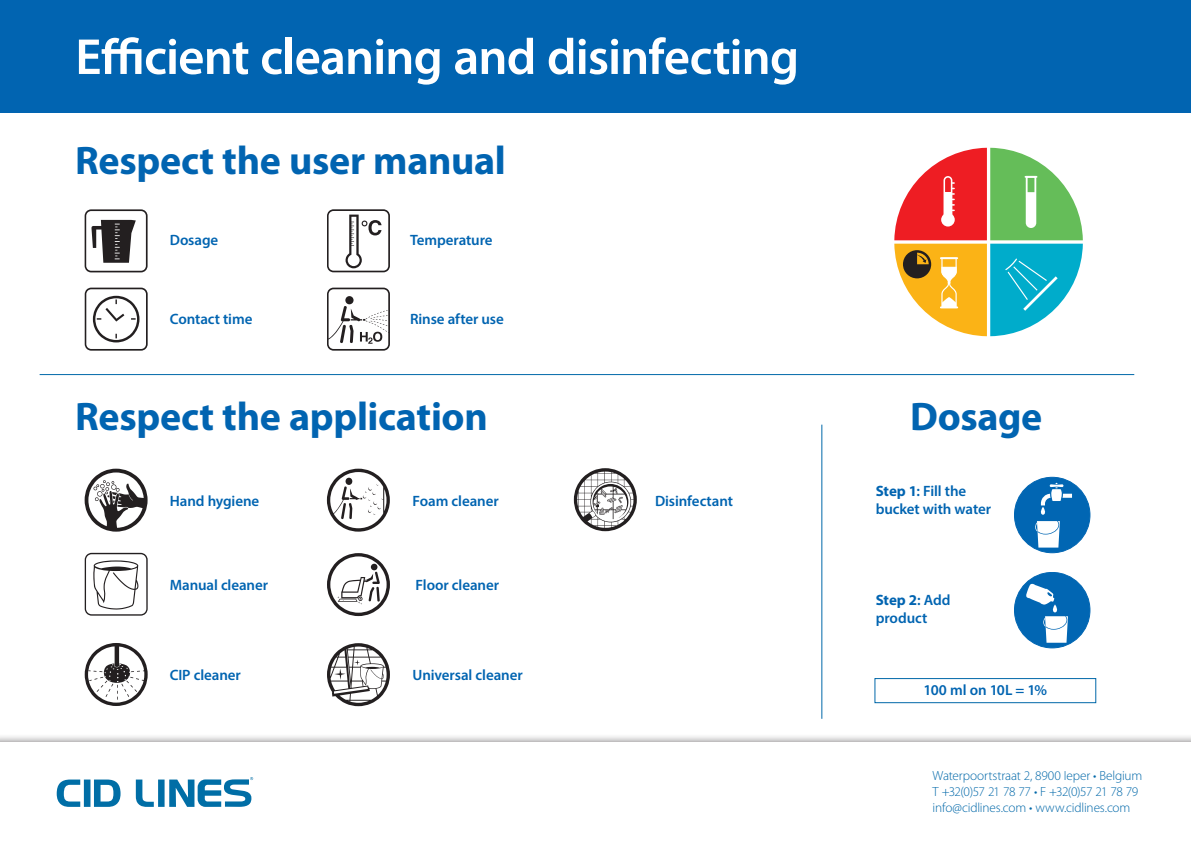
<style>
.page{position:relative;width:1191px;height:842px;background:#fff}
.page>*{position:absolute;margin:0;border:0;box-sizing:border-box;transform-origin:0 0}
.t1{font:600 51px "Myriad Pro";letter-spacing:-.02em;color:#fff}
.t2{font:700 40px "Myriad Pro";letter-spacing:-.01em;color:#0164b1}
.t3{font:600 15px/18px "Myriad Pro";letter-spacing:-.005em;color:#0164b1}
.t4{font:300 13.3px/15.9px "Myriad Pro";letter-spacing:-.015em;color:#0068a9}
.s1{font-weight:700}
</style>
<div class="page">
<div style="left:0;top:0;width:1191px;height:112px;background:#0164b1"></div>
<div style="left:0;top:733px;width:1191px;height:109px;background:#231f20;opacity:.75"></div>
<div style="left:0;top:743px;width:1191px;height:99px;background:#fff"></div>
<svg style="left:57px;top:779px;width:64px;height:28px"></svg>
<svg style="left:136px;top:777px;width:117px;height:30px"></svg>
<hr style="left:40px;top:374px;width:1094px;height:1px;background:#0068a9">
<hr style="left:821px;top:425px;width:1px;height:294px;background:#0068a9">
<div style="left:1014px;top:477px;width:76px;height:76px;background:#0166b3;border-radius:50%"></div>
<div style="left:1014px;top:477px;width:76px;height:76px;border:1px solid #0166b3;border-radius:50%"></div>
<svg style="left:1035px;top:483px;width:37px;height:65px"></svg>
<div style="left:1014px;top:572px;width:76px;height:76px;background:#0166b3;border-radius:50%"></div>
<div style="left:1014px;top:572px;width:76px;height:76px;border:1px solid #0166b3;border-radius:50%"></div>
<svg style="left:1026px;top:584px;width:42px;height:59px"></svg>
<div style="left:874px;top:678px;width:222px;height:25px;border:1px solid #0068a9"></div>
<svg style="left:894px;top:148px;width:188px;height:188px"></svg>
<h1 class="t1" style="left:75px;top:24px;width:725px">Efficient cleaning and disinfecting</h1>
<h2 class="t2" style="left:75px;top:138px;width:432px">Respect the user manual</h2>
<p class="t3" style="left:170px;top:231px;width:50px">Dosage</p>
<p class="t3" style="left:170px;top:310px;width:84px">Contact time</p>
<p class="t3" style="left:410px;top:231px;width:84px">Temperature</p>
<p class="t3" style="left:410px;top:310px;width:95px">Rinse after use</p>
<h2 class="t2" style="left:75px;top:394px;width:414px">Respect the application</h2>
<h2 class="t2" style="left:910px;top:394px;width:134px">Dosage</h2>
<p class="t3" style="left:170px;top:492px;width:91px">Hand hygiene</p>
<p class="t3" style="left:412px;top:492px;width:88px">Foam cleaner</p>
<p class="t3" style="left:655px;top:492px;width:80px">Disinfectant</p>
<p class="t3" style="left:170px;top:575px;width:100px">Manual cleaner</p>
<p class="t3" style="left:415px;top:575px;width:85px">Floor cleaner</p>
<p class="t3" style="left:170px;top:666px;width:73px">CIP cleaner</p>
<p class="t3" style="left:412px;top:666px;width:112px">Universal cleaner</p>
<p class="t3" style="left:875px;top:482px;width:117px"><span class="s1">Step 1</span>: Fill the bucket with water</p>
<p class="t3" style="left:875px;top:590px;width:76px"><span class="s1">Step 2</span>: Add product</p>
<p class="t3" style="left:923px;top:680px;width:125px">100 ml on 10L = 1%</p>
<p class="t4" style="left:932px;top:767px;width:211px">Waterpoortstraat 2, 8900 Ieper • Belgium<br>T +32(0)57 21 78 77 • F +32(0)57 21 78 79 info@cidlines.com • www.cidlines.com</p>
</div>
